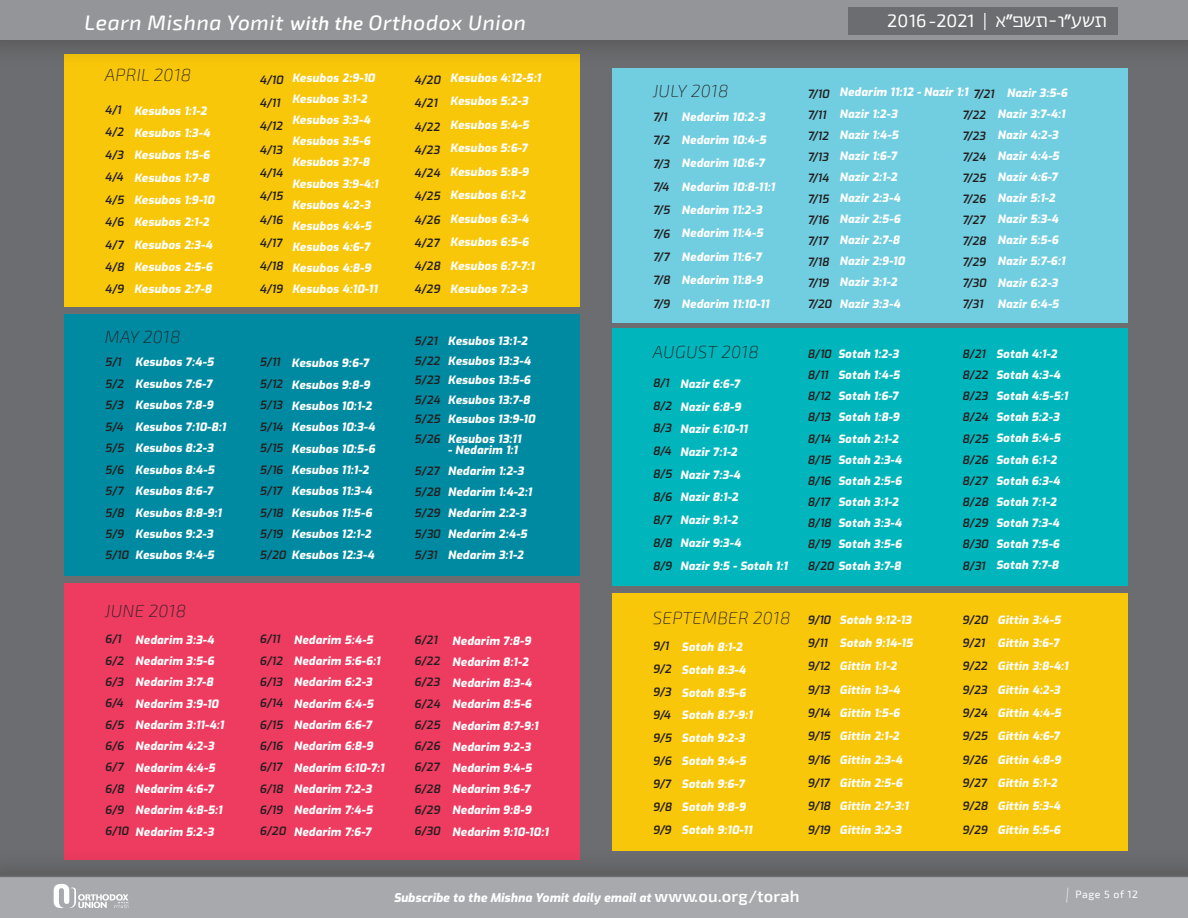
<style>
.page{position:relative;width:1188px;height:918px;background:#6c6d70}
.page>*{position:absolute;margin:0;border:0;box-sizing:border-box;transform-origin:0 0}
.t1{font:italic 500 21px "Exo 2";letter-spacing:.03em;color:#fff}
.t2{font:20.25px "Mplus 1 p";color:#fff}
.t3{font:18px "Exo 2";color:#fff}
.t4{font:italic 200 17.1px "Exo 2";letter-spacing:.02em;color:#231f20}
.t5{font:italic 800 12px "Exo";letter-spacing:.01em;color:#fff}
.t6{font:italic 800 11.4px/21.1px "Exo";letter-spacing:.02em;color:#fff}
.t7{font:italic 600 11.4px/21.3px "Exo";color:#231f20}
.t8{font:10.5px "Exo 2";letter-spacing:.06em;color:#fff}
.s1{font-family:"Exo";font-weight:600;font-size:18px}
.s2{font-family:"Exo 2";font-size:18px}
.s3{font-weight:600;color:#231f20}
.s4{font-weight:800;color:#fff}
.s5{font-family:"Exo 2";font-weight:600;font-style:normal;font-size:16.5px}
.s6{font-weight:300;font-style:italic;font-size:15.75px}
</style>
<div class="page">
<div style="left:64px;top:54px;width:516px;height:253px;background:#f9c709"></div>
<div style="left:64px;top:314px;width:516px;height:261px;background:#008aa1"></div>
<div style="left:64px;top:583px;width:516px;height:277px;background:#ee3b60"></div>
<div style="left:612px;top:68px;width:516px;height:254px;background:#71cee1"></div>
<div style="left:612px;top:329px;width:516px;height:257px;background:#00b6bc"></div>
<div style="left:612px;top:593px;width:516px;height:257px;background:#f9c709"></div>
<div style="left:0;top:0;width:1188px;height:68px;background:#231f20;opacity:.4"></div>
<div style="left:0;top:0;width:1188px;height:40px;background:#939598"></div>
<div style="left:0;top:847px;width:1188px;height:71px;background:#231f20;opacity:.4"></div>
<div style="left:0;top:876px;width:1188px;height:42px;background:#a8a9ad"></div>
<img style="left:47px;top:878px;width:89px;height:36px">
<div style="left:848px;top:7px;width:270px;height:28px;background:#6c6d70"></div>
<h1 class="t1" style="left:85px;top:10px;width:443px">Learn Mishna Yomit <span class="s1">with the</span> Orthodox Union</h1>
<h3 class="t4" style="left:105px;top:66px;width:88px">APRIL 2018</h3>
<p class="t7" style="left:105px;top:98px;width:21px;line-height:22.4px">4/1<br>4/2<br>4/3<br>4/4<br>4/5<br>4/6<br>4/7<br>4/8<br>4/9</p>
<p class="t6" style="left:134px;top:99px;width:82px;line-height:22.4px">Kesubos 1:1-2<br>Kesubos 1:3-4<br>Kesubos 1:5-6<br>Kesubos 1:7-8<br>Kesubos 1:9-10<br>Kesubos 2:1-2<br>Kesubos 2:3-4<br>Kesubos 2:5-6<br>Kesubos 2:7-8</p>
<p class="t6" style="left:292px;top:66px;width:87px">Kesubos 2:9-10<br>Kesubos 3:1-2<br>Kesubos 3:3-4<br>Kesubos 3:5-6<br>Kesubos 3:7-8<br>Kesubos 3:9-4:1<br>Kesubos 4:2-3<br>Kesubos 4:4-5<br>Kesubos 4:6-7<br>Kesubos 4:8-9<br>Kesubos 4:10-11</p>
<p class="t6" style="left:450px;top:65px;width:92px;line-height:23.5px">Kesubos 4:12-5:1<br>Kesubos 5:2-3<br>Kesubos 5:4-5<br>Kesubos 5:6-7<br>Kesubos 5:8-9<br>Kesubos 6:1-2<br>Kesubos 6:3-4<br>Kesubos 6:5-6<br>Kesubos 6:7-7:1<br>Kesubos 7:2-3</p>
<p class="t7" style="left:260px;top:68px;width:25px;line-height:23.2px">4/10<br>4/11<br>4/12<br>4/13<br>4/14<br>4/15<br>4/16<br>4/17<br>4/18<br>4/19</p>
<p class="t7" style="left:414px;top:68px;width:28px;line-height:23.2px">4/20<br>4/21<br>4/22<br>4/23<br>4/24<br>4/25<br>4/26<br>4/27<br>4/28<br>4/29</p>
<h3 class="t4" style="left:105px;top:327px;width:77px">MAY 2018</h3>
<p class="t7" style="left:105px;top:351px;width:25px">5/1<br>5/2<br>5/3<br>5/4<br>5/5<br>5/6<br>5/7<br>5/8<br>5/9<br>5/10</p>
<p class="t7" style="left:260px;top:351px;width:28px">5/11<br>5/12<br>5/13<br>5/14<br>5/15<br>5/16<br>5/17<br>5/18<br>5/19<br>5/20</p>
<p class="t6" style="left:135px;top:351px;width:92px">Kesubos 7:4-5<br>Kesubos 7:6-7<br>Kesubos 7:8-9<br>Kesubos 7:10-8:1<br>Kesubos 8:2-3<br>Kesubos 8:4-5<br>Kesubos 8:6-7<br>Kesubos 8:8-9:1<br>Kesubos 9:2-3<br>Kesubos 9:4-5</p>
<p class="t6" style="left:292px;top:352px;width:85px">Kesubos 9:6-7<br>Kesubos 9:8-9<br>Kesubos 10:1-2<br>Kesubos 10:3-4<br>Kesubos 10:5-6<br>Kesubos 11:1-2<br>Kesubos 11:3-4<br>Kesubos 11:5-6<br>Kesubos 12:1-2<br>Kesubos 12:3-4</p>
<h3 class="t4" style="left:105px;top:601px;width:83px">JUNE 2018</h3>
<p class="t7" style="left:414px;top:330px;width:27px;line-height:19.6px">5/21<br>5/22<br>5/23<br>5/24<br>5/25<br>5/26</p>
<p class="t7" style="left:414px;top:459px;width:28px;text-align:justify">5/27<br>5/28<br>5/29<br>5/30<br>5/31</p>
<p class="t6" style="left:448px;top:330px;width:89px;line-height:19.6px">Kesubos 13:1-2<br>Kesubos 13:3-4<br>Kesubos 13:5-6<br>Kesubos 13:7-8<br>Kesubos 13:9-10<br>Kesubos 13:11</p>
<p class="t6" style="left:448px;top:438px;width:85px">- Nedarim 1:1<br>Nedarim 1:2-3<br>Nedarim 1:4-2:1<br>Nedarim 2:2-3<br>Nedarim 2:4-5<br>Nedarim 3:1-2</p>
<p class="t7" style="left:105px;top:628px;width:25px">6/1<br>6/2<br>6/3<br>6/4<br>6/5<br>6/6<br>6/7<br>6/8<br>6/9<br>6/10</p>
<p class="t7" style="left:260px;top:628px;width:28px">6/11<br>6/12<br>6/13<br>6/14<br>6/15<br>6/16<br>6/17<br>6/18<br>6/19<br>6/20</p>
<p class="t7" style="left:414px;top:628px;width:28px">6/21<br>6/22<br>6/23<br>6/24<br>6/25<br>6/26<br>6/27<br>6/28<br>6/29<br>6/30</p>
<p class="t6" style="left:135px;top:628px;width:90px">Nedarim 3:3-4<br>Nedarim 3:5-6<br>Nedarim 3:7-8<br>Nedarim 3:9-10<br>Nedarim 3:11-4:1<br>Nedarim 4:2-3<br>Nedarim 4:4-5<br>Nedarim 4:6-7<br>Nedarim 4:8-5:1<br>Nedarim 5:2-3</p>
<p class="t6" style="left:294px;top:628px;width:92px">Nedarim 5:4-5<br>Nedarim 5:6-6:1<br>Nedarim 6:2-3<br>Nedarim 6:4-5<br>Nedarim 6:6-7<br>Nedarim 6:8-9<br>Nedarim 6:10-7:1<br>Nedarim 7:2-3<br>Nedarim 7:4-5<br>Nedarim 7:6-7</p>
<p class="t6" style="left:452px;top:629px;width:98px">Nedarim 7:8-9<br>Nedarim 8:1-2<br>Nedarim 8:3-4<br>Nedarim 8:5-6<br>Nedarim 8:7-9:1<br>Nedarim 9:2-3<br>Nedarim 9:4-5<br>Nedarim 9:6-7<br>Nedarim 9:8-9<br>Nedarim 9:10-10:1</p>
<h3 class="t3" style="left:887px;top:10px;width:89px">2016-2021</h3>
<h2 class="t2" style="left:983px;top:5px;width:126px">שפ‘ ‘א<span class="s2">|</span> ת שע‘ ‘ ו- ת</h2>
<h3 class="t4" style="left:653px;top:81px;width:77px">JULY 2018</h3>
<p class="t7" style="left:807px;top:82px;width:26px">7/10<br>7/11<br>7/12<br>7/13<br>7/14<br>7/15<br>7/16<br>7/17<br>7/18<br>7/19<br>7/20</p>
<p class="t6" style="left:962px;top:81px;width:34px;line-height:22px;text-indent:-122px">Nedarim 11:12 - Nazir 1:1 <span class="s3">7/21<br>7/22</span></p>
<p class="t6" style="left:998px;top:81px;width:71px;text-indent:9px">Nazir 3:5-6<br>Nazir 3:7-4:1<br>Nazir 4:2-3<br>Nazir 4:4-5<br>Nazir 4:6-7<br>Nazir 5:1-2<br>Nazir 5:3-4<br>Nazir 5:5-6<br>Nazir 5:7-6:1<br>Nazir 6:2-3<br>Nazir 6:4-5</p>
<p class="t6" style="left:682px;top:104px;width:95px;line-height:23.4px">Nedarim 10:2-3<br>Nedarim 10:4-5<br>Nedarim 10:6-7<br>Nedarim 10:8-11:1<br>Nedarim 11:2-3<br>Nedarim 11:4-5<br>Nedarim 11:6-7<br>Nedarim 11:8-9<br>Nedarim 11:10-11</p>
<p class="t6" style="left:840px;top:102px;width:67px">Nazir 1:2-3<br>Nazir 1:4-5<br>Nazir 1:6-7<br>Nazir 2:1-2<br>Nazir 2:3-4<br>Nazir 2:5-6<br>Nazir 2:7-8<br>Nazir 2:9-10<br>Nazir 3:1-2<br>Nazir 3:3-4</p>
<p class="t7" style="left:653px;top:104px;width:19px;line-height:23.4px">7/1<br>7/2<br>7/3<br>7/4<br>7/5<br>7/6<br>7/7<br>7/8<br>7/9</p>
<p class="t7" style="left:962px;top:124px;width:26px;text-align:justify">7/23<br>7/24<br>7/25<br>7/26<br>7/27<br>7/28<br>7/29<br>7/30<br>7/31</p>
<h3 class="t4" style="left:653px;top:342px;width:108px">AUGUST 2018</h3>
<p class="t7" style="left:653px;top:371px;width:21px;line-height:22.8px">8/1<br>8/2<br>8/3<br>8/4<br>8/5<br>8/6<br>8/7<br>8/8<br>8/9</p>
<p class="t6" style="left:680px;top:372px;width:109px;line-height:22.6px">Nazir 6:6-7<br>Nazir 6:8-9<br>Nazir 6:10-11<br>Nazir 7:1-2<br>Nazir 7:3-4<br>Nazir 8:1-2<br>Nazir 9:1-2<br>Nazir 9:3-4<br>Nazir 9:5 - Sotah 1:1</p>
<h3 class="t4" style="left:653px;top:608px;width:139px">SEPTEMBER 2018</h3>
<p class="t7" style="left:653px;top:634px;width:20px;line-height:23px">9/1<br>9/2<br>9/3<br>9/4<br>9/5<br>9/6<br>9/7<br>9/8<br>9/9</p>
<p class="t6" style="left:682px;top:635px;width:72px;line-height:22.8px">Sotah 8:1-2<br>Sotah 8:3-4<br>Sotah 8:5-6<br>Sotah 8:7-9:1<br>Sotah 9:2-3<br>Sotah 9:4-5<br>Sotah 9:6-7<br>Sotah 9:8-9<br>Sotah 9:10-11</p>
<p class="t7" style="left:807px;top:343px;width:95px">8/10<br>8/11<br>8/12<br>8/13<br>8/14<br>8/15<br>8/16<br>8/17<br>8/18<br>8/19<br>8/20 <span class="s4">Sotah 3:7-8</span></p>
<p class="t7" style="left:962px;top:343px;width:28px">8/21<br>8/22<br>8/23<br>8/24<br>8/25<br>8/26<br>8/27<br>8/28<br>8/29<br>8/30<br>8/31</p>
<p class="t6" style="left:838px;top:342px;width:65px">Sotah 1:2-3<br>Sotah 1:4-5<br>Sotah 1:6-7<br>Sotah 1:8-9<br>Sotah 2:1-2<br>Sotah 2:3-4<br>Sotah 2:5-6<br>Sotah 3:1-2<br>Sotah 3:3-4<br>Sotah 3:5-6</p>
<p class="t6" style="left:996px;top:342px;width:73px">Sotah 4:1-2<br>Sotah 4:3-4<br>Sotah 4:5-5:1<br>Sotah 5:2-3<br>Sotah 5:4-5<br>Sotah 6:1-2<br>Sotah 6:3-4<br>Sotah 7:1-2<br>Sotah 7:3-4<br>Sotah 7:5-6<br>Sotah 7:7-8</p>
<p class="t7" style="left:807px;top:607px;width:25px;line-height:23.4px">9/10<br>9/11<br>9/12<br>9/13<br>9/14<br>9/15<br>9/16<br>9/17<br>9/18<br>9/19</p>
<p class="t7" style="left:962px;top:607px;width:27px;line-height:23.4px">9/20<br>9/21<br>9/22<br>9/23<br>9/24<br>9/25<br>9/26<br>9/27<br>9/28<br>9/29</p>
<p class="t6" style="left:840px;top:607px;width:74px;line-height:23.4px">Sotah 9:12-13<br>Sotah 9:14-15<br>Gittin 1:1-2<br>Gittin 1:3-4<br>Gittin 1:5-6<br>Gittin 2:1-2<br>Gittin 2:3-4<br>Gittin 2:5-6<br>Gittin 2:7-3:1<br>Gittin 3:2-3</p>
<p class="t6" style="left:998px;top:607px;width:72px;line-height:23.4px">Gittin 3:4-5<br>Gittin 3:6-7<br>Gittin 3:8-4:1<br>Gittin 4:2-3<br>Gittin 4:4-5<br>Gittin 4:6-7<br>Gittin 4:8-9<br>Gittin 5:1-2<br>Gittin 5:3-4<br>Gittin 5:5-6</p>
<p class="t5" style="left:394px;top:888px;width:408px">Subscribe to the Mishna Yomit daily email at <span class="s5">www.ou.org/torah</span></p>
<p class="t8" style="left:1066px;top:889px;width:73px"><span class="s6">|</span> Page 5 of 12</p>
</div>
